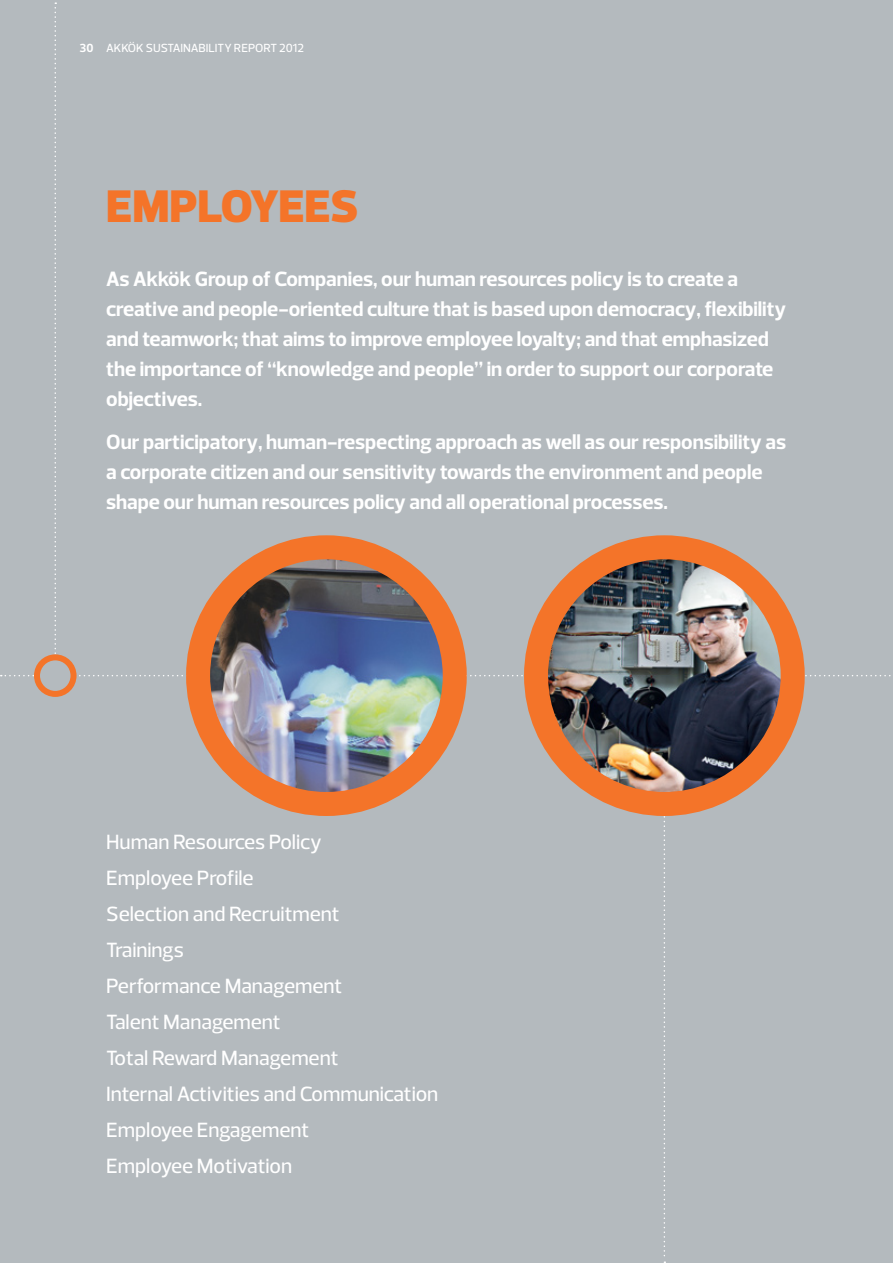
<style>
.page{position:relative;width:893px;height:1263px;background:#b4babe}
.page>*{position:absolute;margin:0;border:0;box-sizing:border-box;transform-origin:0 0}
.t1{font:900 46.5px "Prelo";color:#f47429}
.t2{font:700 21px/30px "Prelo";letter-spacing:-.005em;color:#fff}
.t3{font:500 21px/36px "Prelo";letter-spacing:-.005em;color:#fff}
.t4{font:500 12px "Prelo";color:#fff}
.s1{font-weight:700}
</style>
<div class="page">
<svg style="left:1px;top:675px;width:890px;height:1px"></svg>
<svg style="left:664px;top:816px;width:1px;height:447px"></svg>
<img style="left:537px;top:547px;width:251px;height:257px">
<div style="left:524px;top:535px;width:281px;height:281px;border:24px solid #f47429;border-radius:50%"></div>
<img style="left:198px;top:547px;width:257px;height:257px;border-radius:128px">
<div style="left:186px;top:535px;width:281px;height:281px;border:24px solid #f47429;border-radius:50%"></div>
<svg style="left:55px;top:2px;width:1px;height:652px"></svg>
<svg style="left:37px;top:657px;width:37px;height:37px"></svg>
<div style="left:34px;top:654px;width:43px;height:43px;border:6px solid #f47429;border-radius:50%"></div>
<p class="t4" style="left:80px;top:40px;width:226px"><span class="s1">30</span> AKKÖK SUSTAINABILITY REPORT 2012</p>
<h1 class="t1" style="left:106px;top:178px;width:254px">EMPLOYEES</h1>
<p class="t2" style="left:106px;top:264px;width:681px">As Akkök Group of Companies, our human resources policy is to create a creative and people-oriented culture that is based upon democracy, flexibility and teamwork; that aims to improve employee loyalty; and that emphasized the importance of “knowledge and people” in order to support our corporate objectives.</p>
<p class="t2" style="left:106px;top:427px;width:681px">Our participatory, human-respecting approach as well as our responsibility as a corporate citizen and our sensitivity towards the environment and people shape our human resources policy and all operational processes.</p>
<p class="t3" style="left:106px;top:824px;width:334px">Human Resources Policy<br>Employee Profile<br>Selection and Recruitment<br>Trainings<br>Performance Management<br>Talent Management<br>Total Reward Management<br>Internal Activities and Communication<br>Employee Engagement<br>Employee Motivation</p>
</div>
